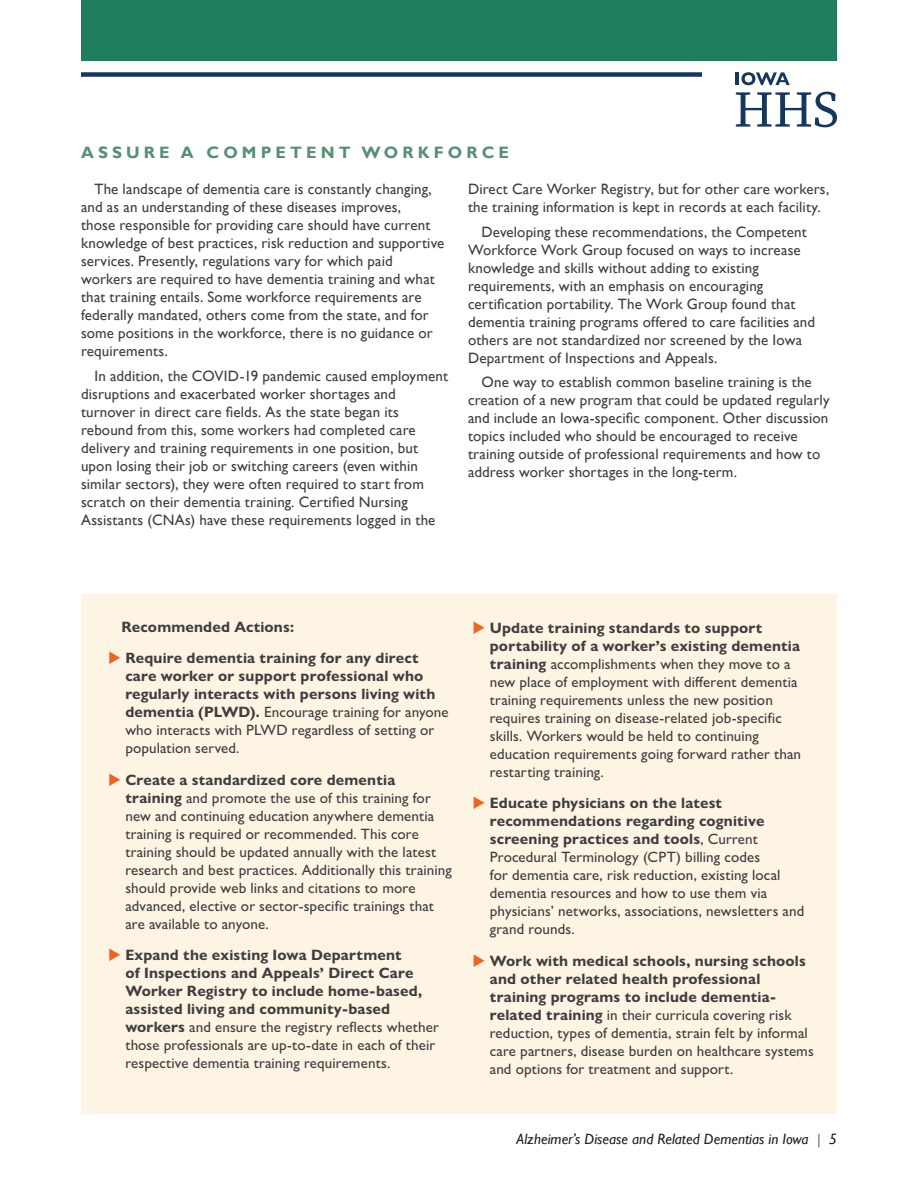
<style>
.page{position:relative;width:918px;height:1188px;background:#fff}
.page>*{position:absolute;margin:0;border:0;box-sizing:border-box;transform-origin:0 0}
.H2_P{font:700 16.5px "Gill Sans";letter-spacing:.25em;color:#578f75}
.Body_P{font:15px/18px "Gill Sans";letter-spacing:.01em;color:#3e3e3f}
.Body_P-2{font:500 15px/18px "Gill Sans Nova";letter-spacing:.005em;color:#3e3e3f}
.Body_P-3{font:700 15px/18px "Gill Sans Nova";letter-spacing:.01em;color:#3e3e3f}
.t1{font:italic 15px "Gill Sans";color:#231f20}
.s1{color:#ec6425}
.s2{font-weight:500}
.s3{font-weight:700}
.s4{color:#6c6d70}
</style>
<div class="page">
<div style="left:81px;top:0;width:756px;height:61px;background:#207e5e"></div>
<div style="left:81px;top:72px;width:621px;height:5px;background:#17355e"></div>
<svg style="left:736px;top:92px;width:101px;height:35px"></svg>
<svg style="left:736px;top:72px;width:54px;height:13px"></svg>
<div style="left:81px;top:594px;width:756px;height:520px;background:#fef4e4"></div>
<p class="H2_P" style="left:81px;top:143px;width:430px">ASSURE A COMPETENT WORKFORCE</p>
<p class="Body_P" style="left:81px;top:180px;width:365px;text-indent:14px">The landscape of dementia care is constantly changing, and as an understanding of these diseases improves,<br>those responsible for providing care should have current knowledge of best practices, risk reduction and supportive services. Presently, regulations vary for which paid workers are required to have dementia training and what that training entails. Some workforce requirements are federally mandated, others come from the state, and for some positions in the workforce, there is no guidance or requirements.</p>
<p class="Body_P" style="left:81px;top:367px;width:369px;text-indent:14px">In addition, the COVID-19 pandemic caused employment disruptions and exacerbated worker shortages and turnover in direct care fields. As the state began its rebound from this, some workers had completed care delivery and training requirements in one position, but upon losing their job or switching careers (even within similar sectors), they were often required to start from scratch on their dementia training. Certified Nursing Assistants (CNAs) have these requirements logged in the</p>
<p class="Body_P" style="left:468px;top:180px;width:363px">Direct Care Worker Registry, but for other care workers, the training information is kept in records at each facility.</p>
<p class="Body_P" style="left:468px;top:223px;width:349px;text-indent:14px">Developing these recommendations, the Competent Workforce Work Group focused on ways to increase knowledge and skills without adding to existing requirements, with an emphasis on encouraging certification portability. The Work Group found that dementia training programs offered to care facilities and others are not standardized nor screened by the Iowa Department of Inspections and Appeals.</p>
<p class="Body_P" style="left:468px;top:374px;width:363px;text-indent:14px">One way to establish common baseline training is the creation of a new program that could be updated regularly and include an Iowa-specific component. Other discussion topics included who should be encouraged to receive training outside of professional requirements and how to address worker shortages in the long-term.</p>
<p class="Body_P-3" style="left:122px;top:618px;width:174px">Recommended Actions:</p>
<p class="Body_P-3" style="left:125px;top:649px;width:325px;text-indent:-17px"><span class="s1">◆</span> Require dementia training for any direct care worker or support professional who regularly interacts with persons living with dementia (PLWD). <span class="s2">Encourage training for anyone who interacts with PLWD regardless of setting or population served.</span></p>
<p class="Body_P-2" style="left:125px;top:771px;width:328px;text-indent:-17px"><span class="s1">◆</span> <span class="s3">Create a standardized core dementia training</span> and promote the use of this training for new and continuing education anywhere dementia training is required or recommended. This core training should be updated annually with the latest research and best practices. Additionally this training should provide web links and citations to more advanced, elective or sector-specific trainings that are available to anyone.</p>
<p class="Body_P-3" style="left:125px;top:946px;width:315px;text-indent:-17px"><span class="s1">◆</span> Expand the existing Iowa Department<br>of Inspections and Appeals’ Direct Care Worker Registry to include home-based, assisted living and community-based workers <span class="s2">and ensure the registry reflects whether those professionals are up-to-date in each of their respective dementia training requirements.</span></p>
<p class="Body_P-2" style="left:490px;top:618px;width:313px;text-indent:-17px"><span class="s1">◆</span> <span class="s3">Update training standards to support portability of a worker’s existing dementia training</span> accomplishments when they move to a new place of employment with different dementia training requirements unless the new position requires training on disease-related job-specific skills. Workers would be held to continuing education requirements going forward rather than restarting training.</p>
<p class="Body_P-2" style="left:490px;top:794px;width:316px;text-indent:-17px"><span class="s1">◆</span> <span class="s3">Educate physicians on the latest recommendations regarding cognitive screening practices and tools</span>, Current Procedural Terminology (CPT) billing codes<br>for dementia care, risk reduction, existing local dementia resources and how to use them via physicians’ networks, associations, newsletters and grand rounds.</p>
<p class="Body_P-2" style="left:490px;top:951px;width:326px;text-indent:-17px"><span class="s1">◆</span> <span class="s3">Work with medical schools, nursing schools and other related health professional training programs to include dementia&shy;related training</span> in their curricula covering risk reduction, types of dementia, strain felt by informal care partners, disease burden on healthcare systems and options for treatment and support.</p>
<p class="t1" style="left:517px;top:1131px;width:322px">Alzheimer’s Disease and Related Dementias in Iowa <span class="s4">|</span> 5</p>
</div>
